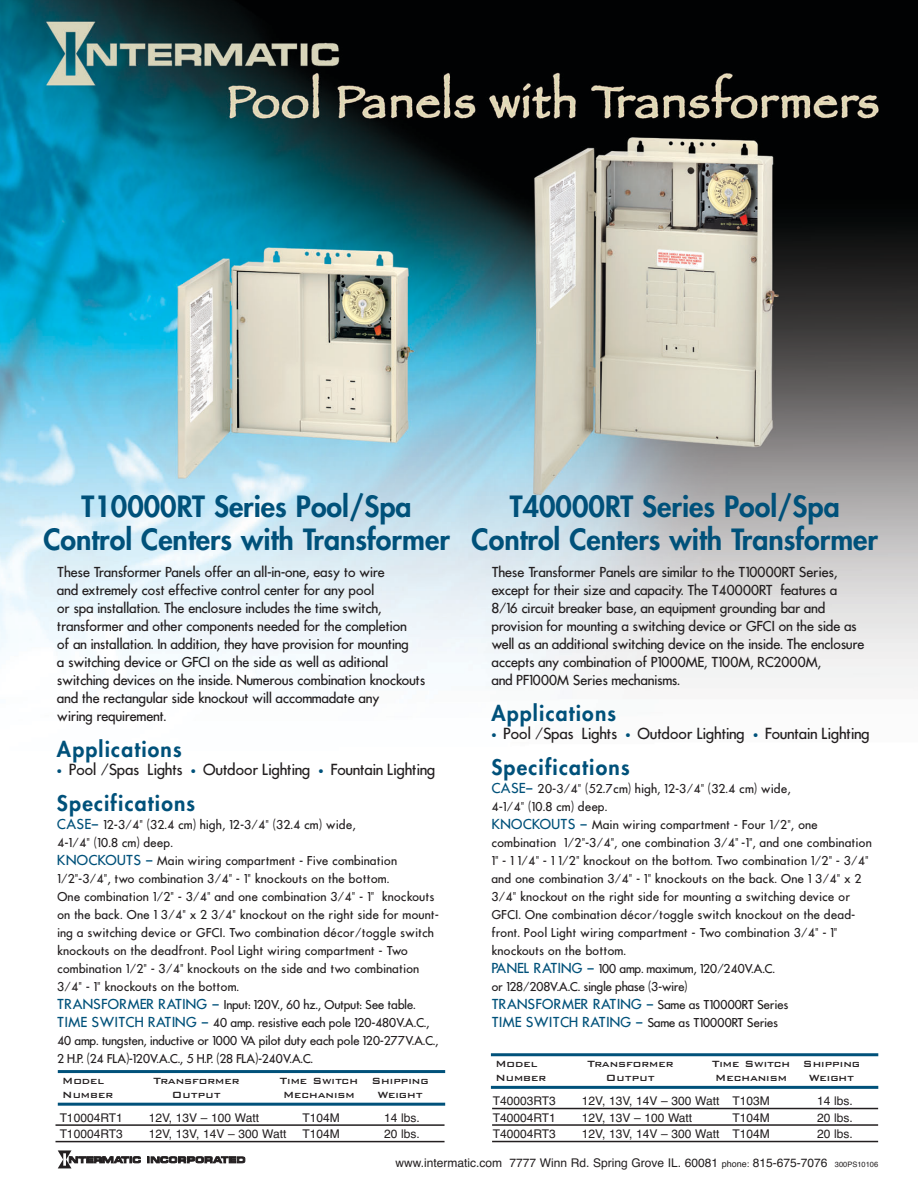
<style>
.page{position:relative;width:918px;height:1188px;background:#fff}
.page>*{position:absolute;margin:0;border:0;box-sizing:border-box;transform-origin:0 0}
.t1{font:800 28.5px/33px "Futura";color:#00517a;text-align:center}
.t2{font:800 21px "Futura";letter-spacing:.06em;color:#00517a}
.t3{font:500 15px "Futura";letter-spacing:-.03em;color:#231f20}
.t4{font:500 13.5px/18px "Futura";letter-spacing:-.03em;color:#231f20}
.t5{font:500 12px/18px "Futura";color:#231f20}
.t6{font:12px "Helvetica";color:#231f20}
.t7{font:500 12px "Bank Gothic BT";color:#231f20}
.s1{color:#00517a}
.s2{font-size:13.5px;color:#00517a}
.s3{font-size:9px}
.s4{font-size:7.5px}
</style>
<div class="page">
<img style="left:0;top:0;width:918px;height:1164px">
<hr style="left:58px;top:1070px;width:387px;height:3px;background:#00517a">
<hr style="left:58px;top:1103px;width:387px;height:3px;background:#00517a">
<div style="left:58px;top:1112px;width:391px;height:47px;background:#fff"></div>
<hr style="left:491px;top:1053px;width:387px;height:3px;background:#00517a">
<hr style="left:491px;top:1086px;width:387px;height:3px;background:#00517a">
<div style="left:491px;top:1095px;width:391px;height:47px;background:#fff"></div>
<hr style="left:56px;top:1124px;width:389px;height:2px;background:#231f20">
<hr style="left:56px;top:1141px;width:389px;height:1px;background:#231f20">
<hr style="left:492px;top:1108px;width:386px;height:1px;background:#231f20">
<hr style="left:492px;top:1124px;width:386px;height:2px;background:#231f20">
<hr style="left:492px;top:1141px;width:386px;height:1px;background:#231f20">
<svg style="left:147px;top:1156px;width:98px;height:7px"></svg>
<svg style="left:58px;top:1150px;width:83px;height:18px"></svg>
<h1 class="t1" style="left:43px;top:492px;width:408px">T10000RT Series Pool/Spa<br>Control Centers with Transformer</h1>
<h1 class="t1" style="left:472px;top:492px;width:408px">T40000RT Series Pool/Spa<br>Control Centers with Transformer</h1>
<p class="t4" style="left:57px;top:564px;width:370px">These Transformer Panels offer an all-in-one, easy to wire<br>and extremely cost effective control center for any pool<br>or spa installation. The enclosure includes the time switch, transformer and other components needed for the completion<br>of an installation. In addition, they have provision for mounting<br>a switching device or GFCI on the side as well as aditional switching devices on the inside. Numerous combination knockouts and the rectangular side knockout will accommadate any<br>wiring requirement.</p>
<h2 class="t2" style="left:57px;top:739px;width:126px">Applications</h2>
<p class="t3" style="left:57px;top:762px;width:380px"><span class="s1">•</span> Pool /Spas Lights <span class="s1">•</span> Outdoor Lighting <span class="s1">•</span> Fountain Lighting</p>
<h2 class="t2" style="left:57px;top:793px;width:140px">Specifications</h2>
<p class="t5" style="left:57px;top:816px;width:383px"><span class="s2">CASE–</span> 12-3/4" (32.4 cm) high, 12-3/4" (32.4 cm) wide,<br>4-1/4" (10.8 cm) deep.<br><span class="s2">KNOCKOUTS –</span> Main wiring compartment - Five combination 1/2"-3/4", two combination 3/4" - 1" knockouts on the bottom.<br>One combination 1/2" - 3/4" and one combination 3/4" - 1" knockouts on the back. One 1 3/4" x 2 3/4" knockout on the right side for mount&shy;ing a switching device or GFCI. Two combination décor/toggle switch knockouts on the deadfront. Pool Light wiring compartment - Two combination 1/2" - 3/4" knockouts on the side and two combination 3/4" - 1" knockouts on the bottom.<br><span class="s2">TRANSFORMER RATING –</span> Input: 120V., 60 hz., Output: See table.<br><span class="s2">TIME SWITCH RATING –</span> 40 amp. resistive each pole 120-480V.A.C., 40 amp. tungsten, inductive or 1000 VA pilot duty each pole 120-277V.A.C., 2 H.P. (24 FLA)-120V.A.C., 5 H.P. (28 FLA)-240V.A.C.</p>
<p class="t4" style="left:491px;top:564px;width:375px">These Transformer Panels are similar to the T10000RT Series, except for their size and capacity. The T40000RT features a 8/16 circuit breaker base, an equipment grounding bar and provision for mounting a switching device or GFCI on the side as well as an additional switching device on the inside. The enclosure accepts any combination of P1000ME, T100M, RC2000M,<br>and PF1000M Series mechanisms.</p>
<h2 class="t2" style="left:491px;top:704px;width:126px">Applications</h2>
<p class="t3" style="left:491px;top:727px;width:380px"><span class="s1">•</span> Pool /Spas Lights <span class="s1">•</span> Outdoor Lighting <span class="s1">•</span> Fountain Lighting</p>
<h2 class="t2" style="left:491px;top:758px;width:140px">Specifications</h2>
<p class="t5" style="left:491px;top:781px;width:382px"><span class="s2">CASE–</span> 20-3/4" (52.7cm) high, 12-3/4" (32.4 cm) wide,<br>4-1/4" (10.8 cm) deep.<br><span class="s2">KNOCKOUTS –</span> Main wiring compartment - Four 1/2", one combination 1/2"-3/4", one combination 3/4" -1", and one combination 1" - 1 1/4" - 1 1/2" knockout on the bottom. Two combination 1/2" - 3/4" and one combination 3/4" - 1" knockouts on the back. One 1 3/4" x 2<br>3/4" knockout on the right side for mounting a switching device or GFCI. One combination décor/toggle switch knockout on the dead&shy;front. Pool Light wiring compartment - Two combination 3/4" - 1" knockouts on the bottom.<br><span class="s2">PANEL RATING –</span> 100 amp. maximum, 120/240V.A.C.<br>or 128/208V.A.C. single phase (3-wire)<br><span class="s2">TRANSFORMER RATING –</span> Same as T10000RT Series<br><span class="s2">TIME SWITCH RATING –</span> Same as T10000RT Series</p>
<p class="t7" style="left:495px;top:1056px;width:43px">Model</p>
<p class="t7" style="left:587px;top:1056px;width:88px">Transformer</p>
<p class="t7" style="left:712px;top:1056px;width:150px">Time Switch Shipping</p>
<p class="t7" style="left:495px;top:1070px;width:52px">Number</p>
<p class="t7" style="left:606px;top:1070px;width:50px">Output</p>
<p class="t7" style="left:715px;top:1070px;width:73px">Mechanism</p>
<p class="t7" style="left:809px;top:1070px;width:47px">Weight</p>
<p class="t6" style="left:493px;top:1097px;width:65px">T40003RT3</p>
<p class="t6" style="left:582px;top:1097px;width:189px">12V, 13V, 14V – 300 Watt T103M</p>
<p class="t6" style="left:817px;top:1097px;width:37px">14 lbs.</p>
<p class="t6" style="left:493px;top:1113px;width:65px">T40004RT1</p>
<p class="t6" style="left:582px;top:1113px;width:112px">12V, 13V – 100 Watt</p>
<p class="t6" style="left:732px;top:1113px;width:39px">T104M</p>
<p class="t6" style="left:817px;top:1113px;width:37px">20 lbs.</p>
<p class="t6" style="left:493px;top:1130px;width:65px">T40004RT3</p>
<p class="t6" style="left:582px;top:1130px;width:189px">12V, 13V, 14V – 300 Watt T104M</p>
<p class="t6" style="left:817px;top:1130px;width:37px">20 lbs.</p>
<p class="t6" style="left:395px;top:1158px;width:484px">www.intermatic.com 7777 Winn Rd. Spring Grove IL. 60081 <span class="s3">phone:</span> 815-675-7076 <span class="s4">300PS10106</span></p>
<p class="t7" style="left:62px;top:1072px;width:43px">Model</p>
<p class="t7" style="left:153px;top:1072px;width:88px">Transformer</p>
<p class="t7" style="left:280px;top:1072px;width:151px">Time Switch Shipping</p>
<p class="t7" style="left:62px;top:1087px;width:52px">Number</p>
<p class="t7" style="left:172px;top:1087px;width:50px">Output</p>
<p class="t7" style="left:283px;top:1087px;width:73px">Mechanism</p>
<p class="t7" style="left:377px;top:1087px;width:47px">Weight</p>
<p class="t6" style="left:60px;top:1113px;width:65px">T10004RT1</p>
<p class="t6" style="left:149px;top:1113px;width:112px">12V, 13V – 100 Watt</p>
<p class="t6" style="left:303px;top:1113px;width:39px">T104M</p>
<p class="t6" style="left:384px;top:1113px;width:37px">14 lbs.</p>
<p class="t6" style="left:60px;top:1130px;width:65px">T10004RT3</p>
<p class="t6" style="left:149px;top:1130px;width:139px">12V, 13V, 14V – 300 Watt</p>
<p class="t6" style="left:303px;top:1130px;width:39px">T104M</p>
<p class="t6" style="left:384px;top:1130px;width:37px">20 lbs.</p>
</div>
